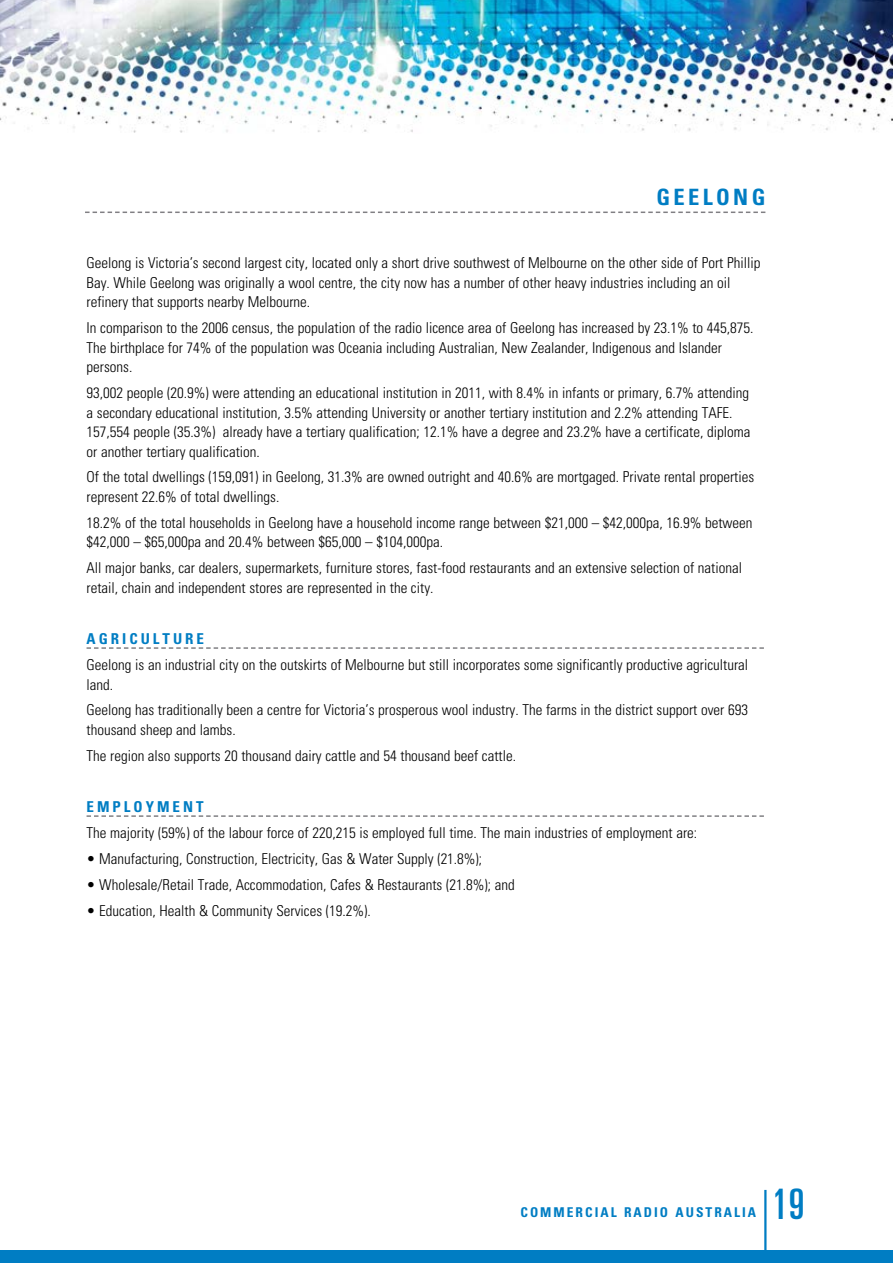
<style>
.page{position:relative;width:893px;height:1263px;background:#fff}
.page>*{position:absolute;margin:0;border:0;box-sizing:border-box;transform-origin:0 0}
.t1{font:ultra-condensed 42px "Univers";color:#007dc3}
.t2{font:700 condensed 22.5px "Univers";letter-spacing:.15em;color:#007dc3}
.t3{font:300 condensed 15px/19.5px "Univers";color:#000}
.t4{font:700 condensed 15px "Univers";letter-spacing:.2em;color:#007dc3}
.t5{font:700 condensed 13.5px "Univers";letter-spacing:.15em;color:#007dc3}
</style>
<div class="page">
<hr style="left:764px;top:1190px;width:2px;height:73px;background:#007dc3">
<div style="left:0;top:1250px;width:893px;height:13px;background:#007dc3"></div>
<img style="left:0;top:0;width:893px;height:133px">
<svg style="left:87px;top:647px;width:677px;height:2px"></svg>
<svg style="left:87px;top:815px;width:677px;height:2px"></svg>
<svg style="left:85px;top:212px;width:680px;height:1px"></svg>
<h2 class="t2" style="left:656px;top:184px;width:108px">GEELONG</h2>
<p class="t3" style="left:87px;top:253px;width:675px">Geelong is Victoria’s second largest city, located only a short drive southwest of Melbourne on the other side of Port Phillip<br>Bay. While Geelong was originally a wool centre, the city now has a number of other heavy industries including an oil refinery that supports nearby Melbourne.</p>
<p class="t3" style="left:87px;top:318px;width:668px">I n comparison to the 2006 census, the population of the radio licence area of Geelong has increased by 23.1% to 445,875.<br>The birthplace for 74% of the population was Oceania including Australian, New Zealander, I ndigenous and Islander persons.</p>
<p class="t3" style="left:87px;top:383px;width:665px">93,002 people (20.9%) were attending an educational institution in 2011, with 8.4% in infants or primary, 6.7% attending a secondary educational institution, 3.5% attending University or another tertiary institution and 2.2% attending TAFE.<br>157,554 people (35.3%) already have a tertiary qualification; 12.1% have a degree and 23.2% have a certificate, diploma or another tertiary qualification.</p>
<p class="t3" style="left:87px;top:467px;width:669px">Of the total dwellings (159,091) in Geelong, 31.3% are owned outright and 40.6% are mortgaged. Private rental properties represent 22.6% of total dwellings.</p>
<p class="t3" style="left:87px;top:513px;width:667px">18.2% of the total households in Geelong have a household income range between $21,000 – $42,000pa, 16.9% between $42,000 – $65,000pa and 20.4% between $65,000 – $104,000pa.</p>
<p class="t3" style="left:87px;top:558px;width:657px">All major banks, car dealers, supermarkets, furniture stores, fast-food restaurants and an extensive selection of national retail, chain and independent stores are represented in the city.</p>
<p class="t4" style="left:87px;top:630px;width:119px">AG RICULTURE</p>
<p class="t3" style="left:87px;top:655px;width:663px">Geelong is an industrial city on the outskirts of Melbourne but still incorporates some significantly productive agricultural land.</p>
<p class="t3" style="left:87px;top:700px;width:663px">Geelong has traditionally been a centre for Victoria’s prosperous wool industry. The farms in the district support over 693 thousand sheep and lambs.</p>
<p class="t3" style="left:87px;top:745px;width:431px">The region also supports 20 thousand dairy cattle and 54 thousand beef cattle.</p>
<p class="t4" style="left:87px;top:798px;width:119px">EMPLOY MENT</p>
<p class="t3" style="left:87px;top:823px;width:612px">The majority (59%) of the labour force of 220,215 is employed full time. The main industries of employment are:</p>
<p class="t3" style="left:87px;top:849px;width:397px">• Manufacturing, Construction, Electricity, Gas &amp; Water Supply (21.8%);</p>
<p class="t3" style="left:87px;top:874px;width:430px">• Wholesale/Retail Trade, Accommodation, Cafes &amp; Restaurants (21.8%); and</p>
<p class="t3" style="left:87px;top:900px;width:286px">• Education, Health &amp; Community Services (19.2%).</p>
<p class="t5" style="left:520px;top:1204px;width:237px">COMMERCIAL RADIO AUSTRALIA</p>
<h1 class="t1" style="left:772px;top:1180px;width:34px">19</h1>
</div>
